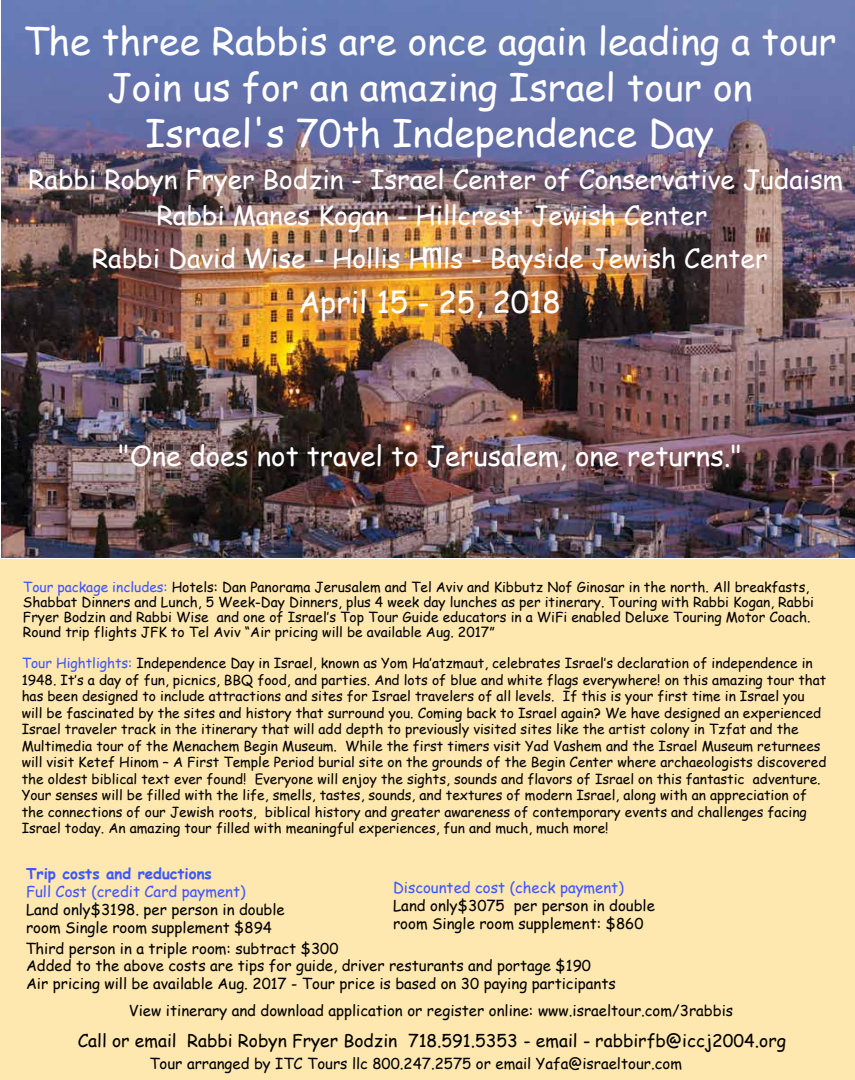
<style>
.page{position:relative;width:855px;height:1080px;background:#fff}
.page>*{position:absolute;margin:0;border:0;box-sizing:border-box;transform-origin:0 0}
.t1{font:37.5px/46px "Comic Sans MS";color:#fff;text-align:center}
.t2{font:30px "Comic Sans MS";color:#fff}
.t3{font:27.5px "Comic Sans MS";color:#fff}
.t4{font:26.25px/36px "Comic Sans MS";color:#fff;text-align:center}
.t5{font:17.5px "Comic Sans MS";color:#000}
.t6{font:15px/18.1px "Comic Sans MS";color:#000}
.t7{font:15px "Comic Sans MS";color:#4055ff}
.t8{font:700 15px "Comic Sans MS";color:#4055ff}
.t9{font:13.75px/16.5px "Comic Sans MS";color:#000}
.s1{color:#4055ff}
</style>
<div class="page">
<img style="left:2px;top:0;width:853px;height:557px">
<div style="left:0;top:559px;width:855px;height:521px;background:#ffe8af"></div>
<h1 class="t1" style="left:23px;top:17px;width:815px">The three Rabbis are once again leading a tour<br>Join us for an amazing Israel tour on<br>Israel's 70th Independence Day</h1>
<h3 class="t4" style="left:28px;top:161px;width:817px">Rabbi Robyn Fryer Bodzin - Israel Center of Conservative Judaism<br>Rabbi Manes Kogan - Hillcrest Jewish Center</h3>
<h3 class="t4" style="left:92px;top:239px;width:677px">Rabbi David Wise - Hollis Hills - Bayside Jewish Center</h3>
<h3 class="t4" style="left:422px;top:233px;width:22px">m</h3>
<h2 class="t2" style="left:298px;top:280px;width:264px">April 15 - 25, 2018</h2>
<h3 class="t3" style="left:118px;top:435px;width:625px">"One does not travel to Jerusalem, one returns."</h3>
<p class="t9" style="left:23px;top:579px;width:793px;line-height:15.1px"><span class="s1">Tour package includes:</span> Hotels: Dan Panorama Jerusalem and Tel Aviv and Kibbutz Nof Ginosar in the north. All breakfasts, Shabbat Dinners and Lunch, 5 Week-Day Dinners, plus 4 week day lunches as per itinerary. Touring with Rabbi Kogan, Rabbi Fryer Bodzin and Rabbi Wise and one of Israel‛s Top Tour Guide educators in a WiFi enabled Deluxe Touring Motor Coach.<br>Round trip flights JFK to Tel Aviv “Air pricing will be available Aug. 2017”</p>
<p class="t9" style="left:22px;top:654px;width:806px"><span class="s1">Tour Hightlights:</span> Independence Day in Israel, known as Yom Ha‛atzmaut, celebrates Israel‛s declaration of independence in 1948. It‛s a day of fun, picnics, BBQ food, and parties. And lots of blue and white flags everywhere! on this amazing tour that has been designed to include attractions and sites for Israel travelers of all levels. If this is your first time in Israel you will be fascinated by the sites and history that surround you. Coming back to Israel again? We have designed an experienced Israel traveler track in the itinerary that will add depth to previously visited sites like the artist colony in Tzfat and the Multimedia tour of the Menachem Begin Museum. While the first timers visit Yad Vashem and the Israel Museum returnees will visit Ketef Hinom – A First Temple Period burial site on the grounds of the Begin Center where archaeologists discovered the oldest biblical text ever found! Everyone will enjoy the sights, sounds and flavors of Israel on this fantastic adventure.<br>Your senses will be filled with the life, smells, tastes, sounds, and textures of modern Israel, along with an appreciation of the connections of our Jewish roots, biblical history and greater awareness of contemporary events and challenges facing Israel today. An amazing tour filled with meaningful experiences, fun and much, much more!</p>
<p class="t8" style="left:26px;top:862px;width:187px">Trip costs and reductions</p>
<p class="t7" style="left:26px;top:880px;width:221px">Full Cost (credit Card payment)</p>
<p class="t6" style="left:26px;top:900px;width:260px">Land only$3198. per person in double room Single room supplement $894</p>
<p class="t7" style="left:393px;top:877px;width:232px">Discounted cost (check payment)</p>
<p class="t6" style="left:393px;top:896px;width:263px">Land only$3075 per person in double room Single room supplement: $860</p>
<p class="t6" style="left:25px;top:940px;width:567px;line-height:16.8px">Third person in a triple room: subtract $300<br>Added to the above costs are tips for guide, driver resturants and portage $190</p>
<p class="t6" style="left:26px;top:974px;width:591px">Air pricing will be available Aug. 2017 - Tour price is based on 30 paying participants</p>
<p class="t6" style="left:129px;top:1001px;width:606px">View itinerary and download application or register online: www.israeltour.com/3rabbis</p>
<p class="t5" style="left:78px;top:1028px;width:710px">Call or email Rabbi Robyn Fryer Bodzin 718.591.5353 - email - rabbirfb@iccj2004.org</p>
<p class="t6" style="left:149px;top:1054px;width:534px">Tour arranged by ITC Tours llc 800.247.2575 or email Yafa@israeltour.com</p>
</div>
